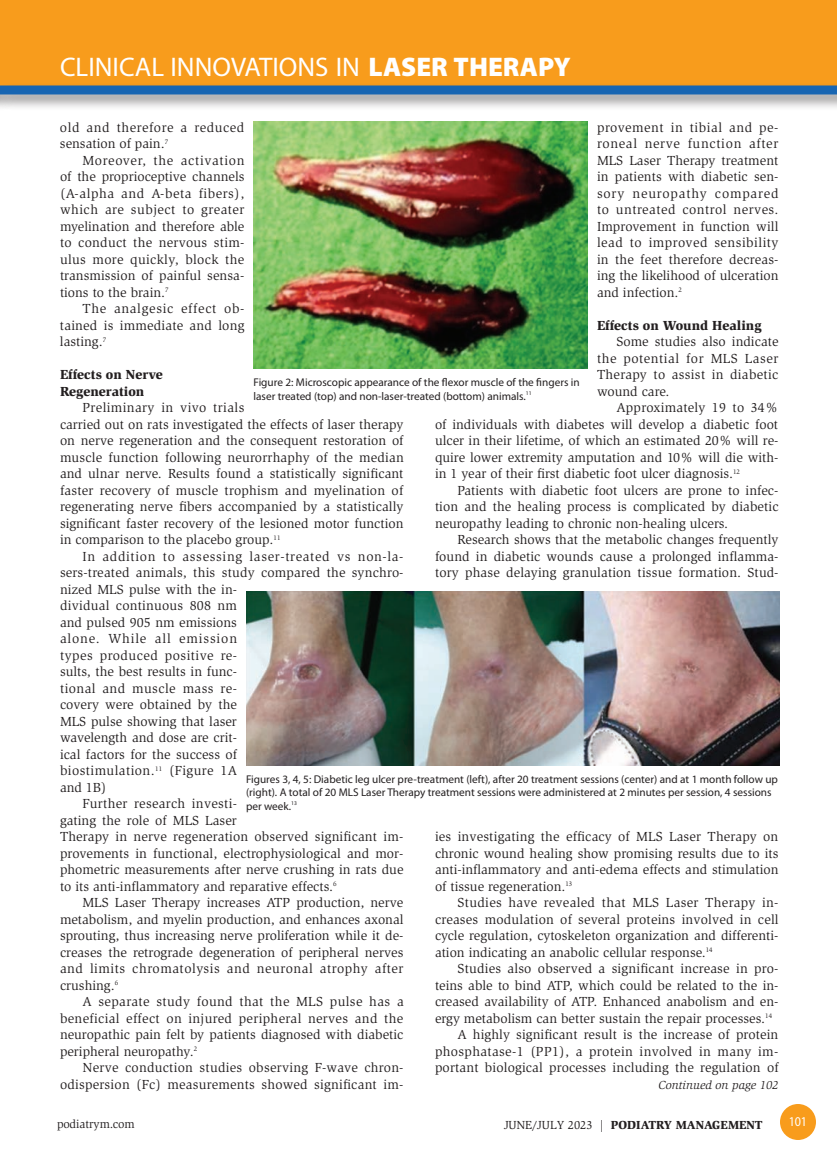
<style>
.page{position:relative;width:837px;height:1161px;background:#fff}
.page>*{position:absolute;margin:0;border:0;box-sizing:border-box;transform-origin:0 0}
.t1{font:27px "Myriad Pro";color:#fff}
._2011-Global_Text{font:13.5px/16.5px "Slimbach";letter-spacing:.005em;color:#231f20;text-align:justify}
._2011-Subhead1{font:900 13.5px/16.5px "Slimbach";color:#231f20}
._2011-Global_Text-2{font:13.5px/16.5px "Slimbach";letter-spacing:.03em;color:#231f20}
.t2{font:13.5px "Myriad Pro";color:#fff;scale:.9 1}
.t3{font:900 12px "Slimbach";color:#231f20}
.t4{font:italic 12px "Slimbach";color:#231f20}
.t5{font:12px "Slimbach";color:#231f20}
._2023-Photo_Caption{font:11.25px/13.5px "Myriad Pro";color:#231f20}
.s1{font-weight:900}
.s2{font-weight:400}
</style>
<div class="page">
<div style="left:0;top:0;width:837px;height:88px;background:#f89c1c"></div>
<div style="left:0;top:82px;width:837px;height:29px;background:#231f20;opacity:.5"></div>
<div style="left:0;top:86px;width:837px;height:8px;background:#1765b2"></div>
<div style="left:780px;top:1104px;width:36px;height:36px;background:#f89c1c;border-radius:50%"></div>
<img style="left:254px;top:122px;width:334px;height:247px">
<img style="left:246px;top:591px;width:534px;height:174px">
<p class="t1" style="left:60px;top:52px;width:512px">CLINICAL INNOVATIONS IN <span class="s1">LASER THERAPY</span></p>
<p class="_2011-Global_Text-2" style="left:60px;top:119px;width:186px">old and therefore a reduced sensation of pain.<sup>7</sup></p>
<p class="_2011-Global_Text" style="left:60px;top:152px;width:186px;text-indent:23px">Moreover, the activation of the proprioceptive channels (A-alpha and A-beta fibers), which are subject to greater myelination and therefore able to conduct the nervous stim&shy;ulus more quickly, block the transmission of painful sensa&shy;tions to the brain.<sup>7</sup></p>
<p class="_2011-Global_Text" style="left:60px;top:300px;width:186px;text-indent:23px">The analgesic effect ob&shy;tained is immediate and long lasting.<sup>7</sup></p>
<p class="_2011-Subhead1" style="left:60px;top:366px;width:104px">Effects on Nerve<br>Regeneration</p>
<p class="_2011-Global_Text" style="left:60px;top:399px;width:345px;text-align:left;text-indent:23px">Preliminary in vivo trials<br>carried out on rats investigated the effects of laser therapy on nerve regeneration and the consequent restoration of muscle function following neurorrhaphy of the median and ulnar nerve. Results found a statistically significant faster recovery of muscle trophism and myelination of regenerating nerve fibers accompanied by a statistically significant faster recovery of the lesioned motor function in comparison to the placebo group.<sup>11</sup></p>
<p class="_2011-Global_Text" style="left:60px;top:548px;width:345px;text-align:left;text-indent:23px">In addition to assessing laser-treated vs non-la&shy;sers-treated animals, this study compared the synchro&shy;nized MLS pulse with the in-<br>dividual continuous 808 nm<br>and pulsed 905 nm emissions<br>alone. While all emission<br>types produced positive re-<br>sults, the best results in func-<br>tional and muscle mass re-<br>covery were obtained by the<br>MLS pulse showing that laser<br>wavelength and dose are crit-<br>ical factors for the success of<br>biostimulation.<sup>11</sup> (Figure 1A<br>and 1B)</p>
<p class="_2011-Global_Text" style="left:60px;top:795px;width:345px;text-align:left;text-indent:23px">Further research investi-<br>gating the role of MLS Laser<br>Therapy in nerve regeneration observed significant im&shy;provements in functional, electrophysiological and mor&shy;phometric measurements after nerve crushing in rats due to its anti-inflammatory and reparative effects.<sup>6</sup></p>
<p class="_2011-Global_Text" style="left:60px;top:894px;width:345px;text-indent:23px">MLS Laser Therapy increases ATP production, nerve metabolism, and myelin production, and enhances axonal sprouting, thus increasing nerve proliferation while it de&shy;creases the retrograde degeneration of peripheral nerves and limits chromatolysis and neuronal atrophy after crushing.<sup>6</sup></p>
<p class="_2011-Global_Text" style="left:60px;top:993px;width:345px;text-indent:23px">A separate study found that the MLS pulse has a beneficial effect on injured peripheral nerves and the neuropathic pain felt by patients diagnosed with diabetic peripheral neuropathy.<sup>2</sup></p>
<p class="_2011-Global_Text" style="left:60px;top:1059px;width:345px;text-align:right">Nerve conduction studies observing F-wave chron&shy;odispersion (Fc) measurements showed significant im-</p>
<p class="_2011-Global_Text" style="left:597px;top:119px;width:183px">provement in tibial and pe&shy;roneal nerve function after MLS Laser Therapy treatment in patients with diabetic sen&shy;sory neuropathy compared to untreated control nerves.<br>Improvement in function will lead to improved sensibility in the feet therefore decreas&shy;ing the likelihood of ulceration and infection.<sup>2</sup></p>
<p class="_2011-Subhead1" style="left:597px;top:317px;width:166px">Effects on Wound Healing</p>
<p class="_2011-Global_Text" style="left:597px;top:333px;width:183px;text-indent:19px">Some studies also indicate the potential for MLS Laser Therapy to assist in diabetic wound care.</p>
<p class="_2011-Global_Text" style="left:435px;top:399px;width:345px;text-indent:181px">Approximately 19 to 34% of individuals with diabetes will develop a diabetic foot ulcer in their lifetime, of which an estimated 20% will re&shy;quire lower extremity amputation and 10% will die with&shy;in 1 year of their first diabetic foot ulcer diagnosis.<sup>12</sup></p>
<p class="_2011-Global_Text" style="left:435px;top:482px;width:345px;text-indent:22px">Patients with diabetic foot ulcers are prone to infec&shy;tion and the healing process is complicated by diabetic neuropathy leading to chronic non-healing ulcers.</p>
<p class="_2011-Global_Text" style="left:435px;top:531px;width:345px;text-indent:23px">Research shows that the metabolic changes frequently found in diabetic wounds cause a prolonged inflamma&shy;tory phase delaying granulation tissue formation. Stud-</p>
<p class="_2023-Photo_Caption" style="left:254px;top:376px;width:328px">Figure 2: Microscopic appearance of the flexor muscle of the fingers in laser treated (top) and non-laser-treated (bottom) animals.<sup>11</sup></p>
<p class="_2023-Photo_Caption" style="left:246px;top:772px;width:533px">Figures 3, 4, 5: Diabetic leg ulcer pre-treatment (left), after 20 treatment sessions (center) and at 1 month follow up (right). A total of 20 MLS Laser Therapy treatment sessions were administered at 2 minutes per session, 4 sessions per week.<sup>13</sup></p>
<p class="_2011-Global_Text" style="left:435px;top:828px;width:345px">ies investigating the efficacy of MLS Laser Therapy on chronic wound healing show promising results due to its anti-inflammatory and anti-edema effects and stimulation of tissue regeneration.<sup>13</sup></p>
<p class="_2011-Global_Text" style="left:435px;top:894px;width:345px;text-indent:22px">Studies have revealed that MLS Laser Therapy in&shy;creases modulation of several proteins involved in cell cycle regulation, cytoskeleton organization and differenti&shy;ation indicating an anabolic cellular response.<sup>14</sup></p>
<p class="_2011-Global_Text" style="left:435px;top:960px;width:345px;text-indent:22px">Studies also observed a significant increase in pro&shy;teins able to bind ATP, which could be related to the in&shy;creased availability of ATP. Enhanced anabolism and en&shy;ergy metabolism can better sustain the repair processes.<sup>14</sup></p>
<p class="_2011-Global_Text" style="left:435px;top:1026px;width:345px;text-indent:23px">A highly significant result is the increase of protein phosphatase-1 (PP1), a protein involved in many im&shy;portant biological processes including the regulation of</p>
<p class="t4" style="left:659px;top:1078px;width:121px">Continued on page 102</p>
<p class="t5" style="left:57px;top:1117px;width:79px">podiatrym.com</p>
<p class="t3" style="left:504px;top:1117px;width:260px"><span class="s2">JUNE/JULY 2023 |</span> PODIATRY MANAGEMENT</p>
<p class="t2" style="left:789px;top:1114px;width:22px">101</p>
</div>
